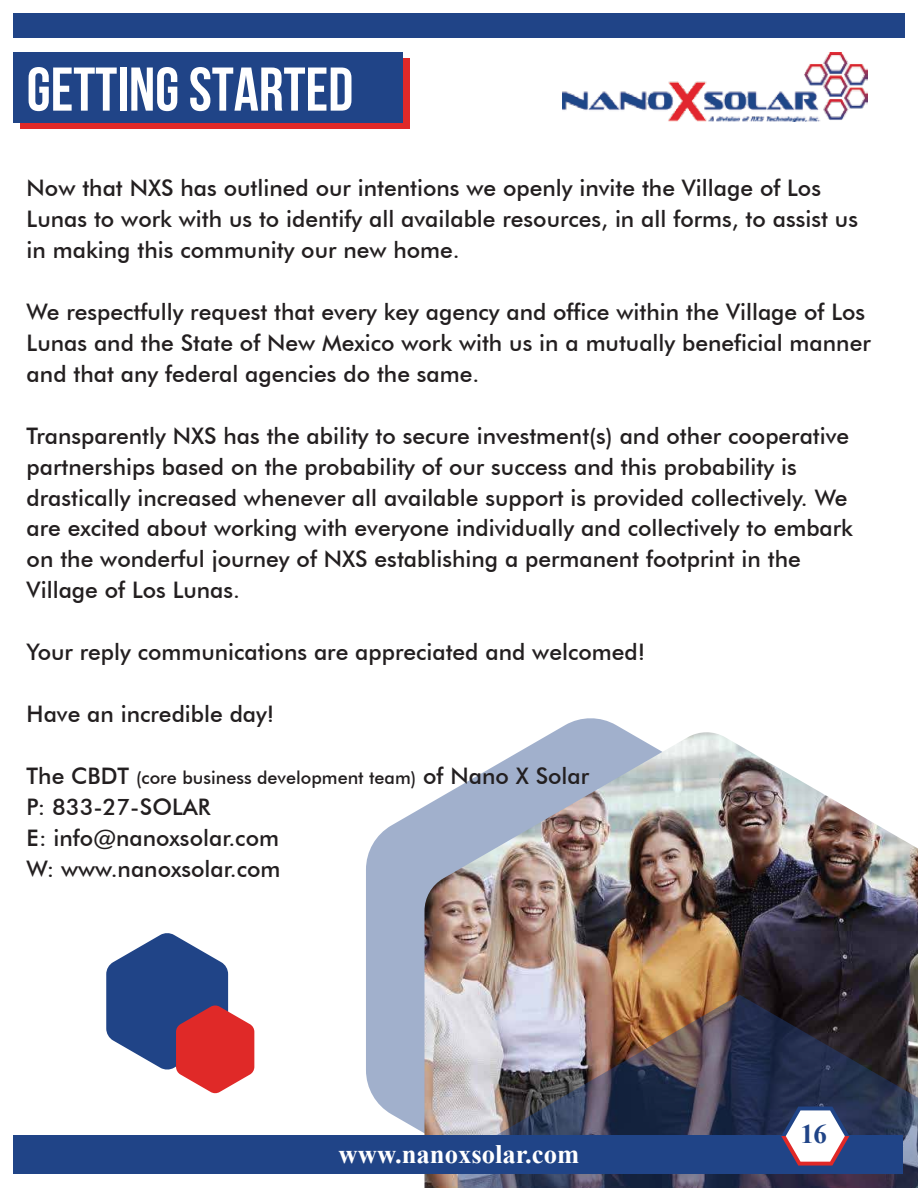
<style>
.page{position:relative;width:918px;height:1188px;background:#fff}
.page>*{position:absolute;margin:0;border:0;box-sizing:border-box;transform-origin:0 0}
.t1{font:700 61.65px "Bebas Neue";color:#fff}
.t2{font:700 27px "Times New Roman";color:#204487}
.t3{font:700 26.7px "Times New Roman";color:#fff}
.t4{font:500 22.8px/30.9px "Futura BT";color:#231f20}
.t5{font:500 18px "Futura BT";color:#231f20}
.s1{font-size:22.8px}
</style>
<div class="page">
<svg style="left:366px;top:718px;width:262px;height:418px;fill:#a1b0cc"></svg>
<img style="left:424px;top:732px;width:494px;height:456px">
<img style="left:458px;top:995px;width:460px;height:193px">
<img style="left:563px;top:52px;width:304px;height:69px">
<div style="left:13px;top:14px;width:891px;height:24px;background:#204487"></div>
<div style="left:20px;top:58px;width:390px;height:70px;background:#e02928"></div>
<div style="left:13px;top:52px;width:390px;height:71px;background:#204487"></div>
<div style="left:13px;top:1136px;width:890px;height:38px;background:#204487"></div>
<svg style="left:781px;top:1107px;width:68px;height:59px"></svg>
<svg style="left:106px;top:933px;width:148px;height:161px"></svg>
<h1 class="t1" style="left:27px;top:56px;width:328px">GETTING STARTED</h1>
<p class="t4" style="left:27px;top:172px;width:833px">Now that NXS has outlined our intentions we openly invite the Village of Los<br>Lunas to work with us to identify all available resources, in all forms, to assist us in making this community our new home.</p>
<p class="t4" style="left:27px;top:296px;width:846px">We respectfully request that every key agency and office within the Village of Los<br>Lunas and the State of New Mexico work with us in a mutually beneficial manner and that any federal agencies do the same.</p>
<p class="t4" style="left:27px;top:420px;width:828px">Transparently NXS has the ability to secure investment(s) and other cooperative partnerships based on the probability of our success and this probability is drastically increased whenever all available support is provided collectively. We are excited about working with everyone individually and collectively to embark on the wonderful journey of NXS establishing a permanent footprint in the Village of Los Lunas.</p>
<p class="t4" style="left:27px;top:636px;width:620px">Your reply communications are appreciated and welcomed!</p>
<p class="t4" style="left:27px;top:698px;width:249px">Have an incredible day!</p>
<p class="t5" style="left:27px;top:767px;width:564px"><span class="s1">The CBDT</span> (core business development team) <span class="s1">of Nano X Solar</span></p>
<p class="t4" style="left:27px;top:791px;width:255px">P: 833-27-SOLAR<br>E: info@nanoxsolar.com<br>W: www.nanoxsolar.com</p>
<p class="t3" style="left:339px;top:1135px;width:242px">www.nanoxsolar.com</p>
<p class="t2" style="left:800px;top:1114px;width:28px">16</p>
</div>
